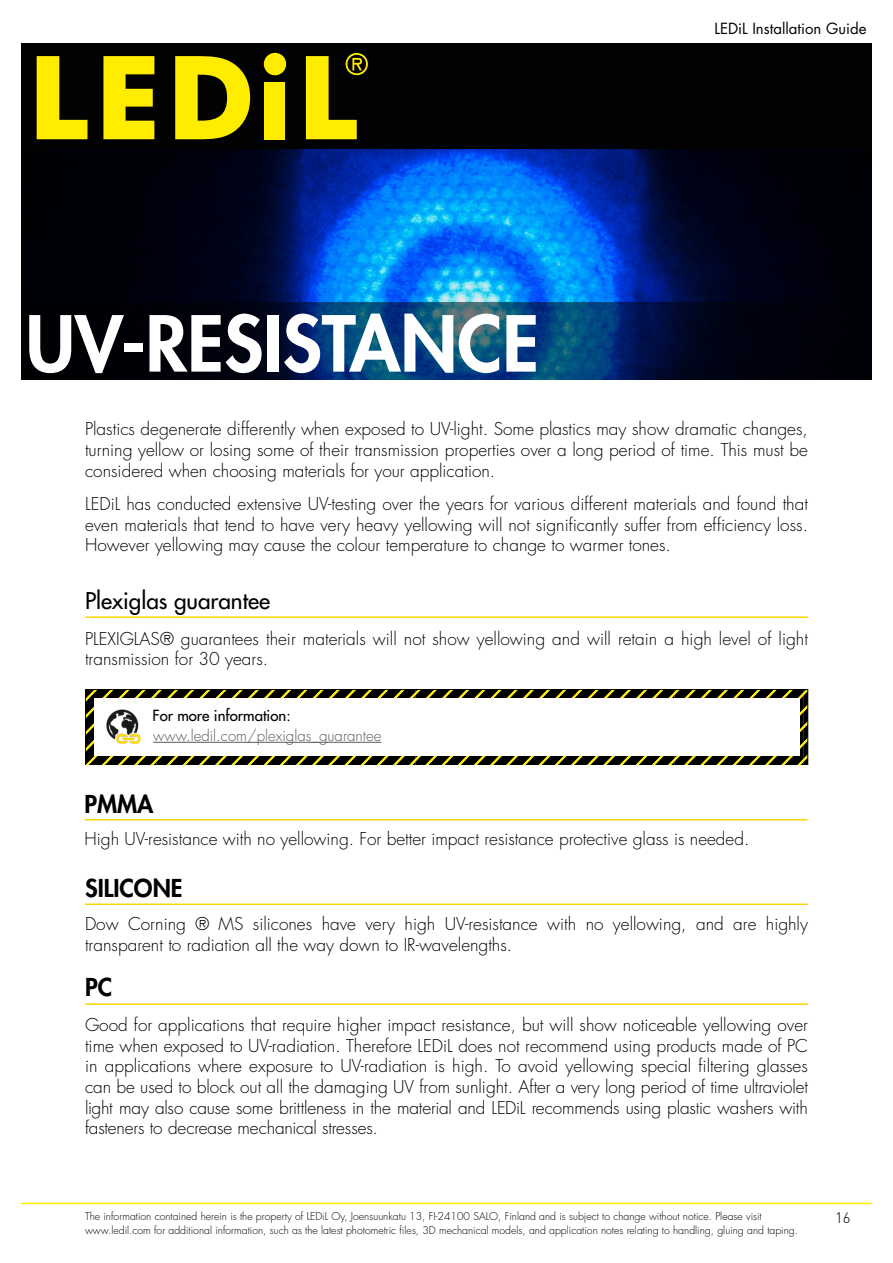
<style>
.page{position:relative;width:893px;height:1263px;background:#fff}
.page>*{position:absolute;margin:0;border:0;box-sizing:border-box;transform-origin:0 0}
.t1{font:800 75px "Futura Std";color:#fff}
.t2{font:800 24px "Futura Std";color:#000}
.t3{font:500 22.5px "Futura Std";color:#000}
.t4{font:300 17.25px/20.7px "Futura Std";color:#000;text-align:justify}
.t5{font:300 15px "Futura Std";color:#5a5a59}
.t6{font:15px "Futura Std";color:#000}
.t7{font:500 15px "Futura Std";color:#000}
.t8{font:300 15px "DIN";color:#000}
.t9{font:300 10.5px/13.5px "Futura Std";color:#000}
</style>
<div class="page">
<div style="left:21px;top:43px;width:851px;height:107px;background:#020203"></div>
<svg style="left:37px;top:56px;width:50px;height:83px"></svg>
<svg style="left:103px;top:56px;width:51px;height:83px"></svg>
<svg style="left:175px;top:56px;width:75px;height:83px"></svg>
<div style="left:264px;top:53px;width:22px;height:22px;background:#ffed00;border-radius:50%"></div>
<div style="left:265px;top:82px;width:20px;height:57px;background:#ffed00"></div>
<svg style="left:306px;top:53px;width:62px;height:86px"></svg>
<hr style="left:21px;top:1203px;width:851px;height:1px;background:#ffed00">
<svg style="left:85px;top:689px;width:723px;height:75px;background:#3d3a16"></svg>
<div style="left:94px;top:698px;width:705px;height:57px;background:#fff"></div>
<img style="left:21px;top:150px;width:851px;height:152px">
<svg style="left:21px;top:302px;width:851px;height:78px;background:#031d3b"></svg>
<hr style="left:153px;top:742px;width:228px;height:1px;background:#5a5a59">
<img style="left:106px;top:709px;width:35px;height:35px">
<hr style="left:85px;top:616px;width:723px;height:2px;background:#ffd500">
<hr style="left:85px;top:903px;width:723px;height:2px;background:#ffd500">
<hr style="left:85px;top:1003px;width:723px;height:2px;background:#ffd500">
<hr style="left:85px;top:819px;width:722px;height:1px;background:#ffd500">
<h1 class="t1" style="left:26px;top:296px;width:515px">UV-RESISTANCE</h1>
<p class="t6" style="left:714px;top:19px;width:154px">LEDiL Installation Guide</p>
<p class="t4" style="left:85px;top:419px;width:724px">Plastics degenerate differently when exposed to UV-light. Some plastics may show dramatic changes, turning yellow or losing some of their transmission properties over a long period of time. This must be considered when choosing materials for your application.</p>
<p class="t4" style="left:85px;top:494px;width:724px">LEDiL has conducted extensive UV-testing over the years for various different materials and found that even materials that tend to have very heavy yellowing will not significantly suffer from efficiency loss.<br>However yellowing may cause the colour temperature to change to warmer tones.</p>
<h3 class="t3" style="left:85px;top:587px;width:187px">Plexiglas guarantee</h3>
<p class="t4" style="left:85px;top:629px;width:724px">PLEXIGLAS® guarantees their materials will not show yellowing and will retain a high level of light transmission for 30 years.</p>
<p class="t7" style="left:153px;top:706px;width:140px">For more information:</p>
<p class="t5" style="left:153px;top:726px;width:230px">www.ledil.com/plexiglas_guarantee</p>
<h2 class="t2" style="left:85px;top:788px;width:71px">PMMA</h2>
<p class="t4" style="left:85px;top:829px;width:666px">High UV-resistance with no yellowing. For better impact resistance protective glass is needed.</p>
<h2 class="t2" style="left:85px;top:873px;width:99px">SILICONE</h2>
<p class="t4" style="left:85px;top:914px;width:724px">Dow Corning ® MS silicones have very high UV-resistance with no yellowing, and are highly transparent to radiation all the way down to IR-wavelengths.</p>
<h2 class="t2" style="left:85px;top:972px;width:29px">PC</h2>
<p class="t4" style="left:85px;top:1015px;width:724px">Good for applications that require higher impact resistance, but will show noticeable yellowing over time when exposed to UV-radiation. Therefore LEDiL does not recommend using products made of PC in applications where exposure to UV-radiation is high. To avoid yellowing special filtering glasses can be used to block out all the damaging UV from sunlight. After a very long period of time ultraviolet light may also cause some brittleness in the material and LEDiL recommends using plastic washers with fasteners to decrease mechanical stresses.</p>
<p class="t9" style="left:85px;top:1210px;width:715px">The information contained herein is the property of LEDiL Oy, Joensuunkatu 13, FI-24100 SALO, Finland and is subject to change without notice. Please visit www.ledil.com for additional information, such as the latest photometric files, 3D mechanical models, and application notes relating to handling, gluing and taping.</p>
<p class="t8" style="left:835px;top:1208px;width:17px">16</p>
</div>
